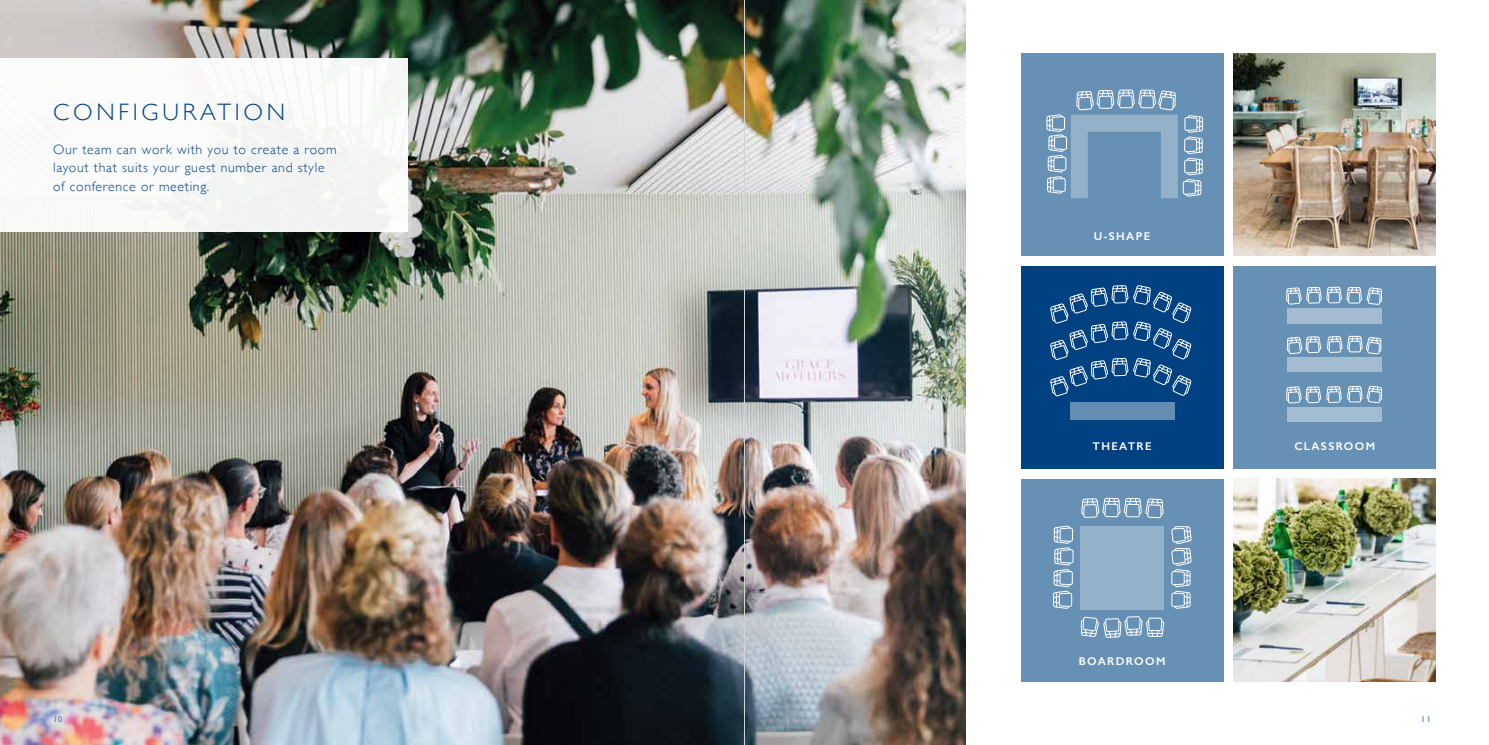
<style>
.page{position:relative;width:1489px;height:745px;background:#fff}
.page>*{position:absolute;margin:0;border:0;box-sizing:border-box;transform-origin:0 0}
.t1{font:300 23.75px "Gill Sans";letter-spacing:.16em;color:#004181}
.t2{font:300 13.75px/18.8px "Gill Sans";letter-spacing:.05em;color:#004181}
.t3{font:600 11.25px "Gill Sans";letter-spacing:.12em;color:#fff}
.t4{font:600 8.75px "Gill Sans";color:#6791b4}
</style>
<div class="page">
<img style="left:0;top:0;width:965px;height:744px">
<div style="left:0;top:58px;width:407px;height:173px;background:#fff"></div>
<hr style="left:744px;top:0;width:1px;height:744px;background:#d1d3d4">
<div style="left:1020px;top:53px;width:202px;height:202px;background:#6791b4"></div>
<svg style="left:1046px;top:89px;width:157px;height:109px"></svg>
<img style="left:1233px;top:53px;width:202px;height:202px">
<img style="left:1233px;top:478px;width:202px;height:202px">
<div style="left:1233px;top:266px;width:202px;height:202px;background:#6791b4"></div>
<div style="left:1286px;top:407px;width:95px;height:15px;background:#a3bcd1"></div>
<svg style="left:1286px;top:286px;width:96px;height:118px"></svg>
<div style="left:1020px;top:266px;width:202px;height:202px;background:#004181"></div>
<div style="left:1070px;top:402px;width:104px;height:18px;background:#658cb2"></div>
<svg style="left:1050px;top:285px;width:141px;height:112px"></svg>
<div style="left:1020px;top:478px;width:202px;height:202px;background:#6791b4"></div>
<div style="left:1080px;top:525px;width:84px;height:84px;background:#94b1ca"></div>
<svg style="left:1081px;top:497px;width:82px;height:21px"></svg>
<svg style="left:1080px;top:616px;width:84px;height:22px"></svg>
<svg style="left:1053px;top:525px;width:20px;height:84px"></svg>
<svg style="left:1171px;top:526px;width:21px;height:83px"></svg>
<h1 class="t1" style="left:53px;top:93px;width:234px">CONFIGURATION</h1>
<p class="t2" style="left:53px;top:139px;width:285px">Our team can work with you to create a room layout that suits your guest number and style of conference or meeting.</p>
<p class="t3" style="left:1093px;top:229px;width:58px">U-SHAPE</p>
<p class="t3" style="left:1092px;top:439px;width:61px">THEATRE</p>
<p class="t3" style="left:1294px;top:439px;width:82px">CLASSROOM</p>
<p class="t3" style="left:1078px;top:654px;width:88px">BOARDROOM</p>
<p class="t4" style="left:53px;top:712px;width:11px">10</p>
<p class="t4" style="left:1420px;top:712px;width:12px">11</p>
</div>
